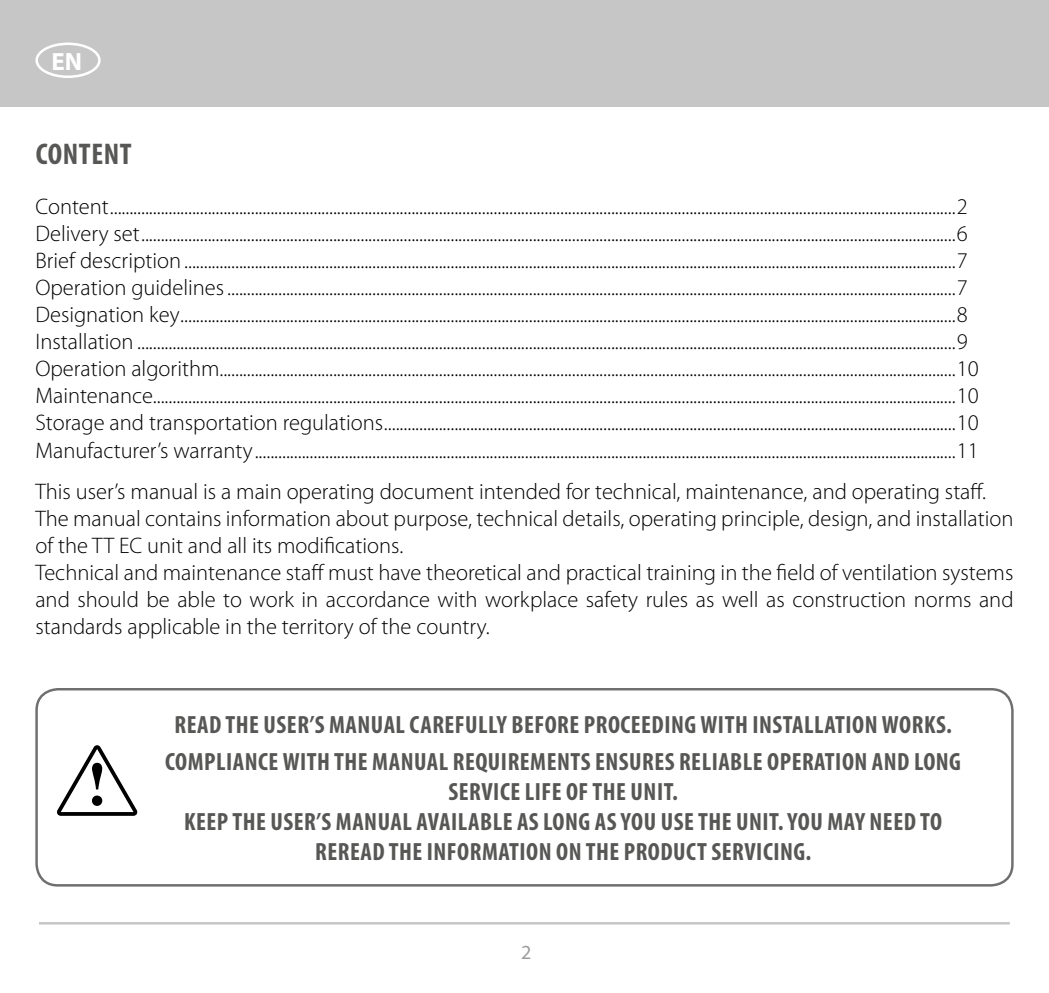
<style>
.page{position:relative;width:1049px;height:993px;background:#fff}
.page>*{position:absolute;margin:0;border:0;box-sizing:border-box;transform-origin:0 0}
.t1{font:700 condensed 30px "Myriad Pro";letter-spacing:.02em;color:#575756}
.t2{font:700 condensed 25px/30px "Myriad Pro";letter-spacing:.02em;color:#575756;text-align:center}
.t3{font:700 25px "Myriad Pro";color:#fff}
.t4{font:300 22.5px/27px "Myriad Pro";color:#000}
.t5{font:20px "Myriad Pro";color:#9d9d9c}
</style>
<div class="page">
<div style="left:0;top:0;width:1049px;height:106px;background:#c6c6c6"></div>
<hr style="left:39px;top:921px;width:971px;height:3px;background:#c6c6c6">
<div style="left:35px;top:43px;width:66px;height:35px;border:2px solid #fff;border-radius:50%"></div>
<div style="left:35px;top:687px;width:978px;height:199px;border:2px solid #706f6f;border-radius:21px"></div>
<svg style="left:57px;top:745px;width:80px;height:70px"></svg>
<p class="t3" style="left:51px;top:45px;width:32px">EN</p>
<h1 class="t1" style="left:36px;top:135px;width:97px">CONTENT</h1>
<p class="t4" style="left:35px;top:193px;width:945px">Content........................................................................................................................................................................................................................2<br>Delivery set................................................................................................................................................................................................................6<br>Brief description.....................................................................................................................................................................................................7<br>Operation guidelines..........................................................................................................................................................................................7<br>Designation key......................................................................................................................................................................................................8<br>Installation .................................................................................................................................................................................................................9<br>Operation algorithm............................................................................................................................................................................................10<br>Maintenance.............................................................................................................................................................................................................10<br>Storage and transportation regulations..................................................................................................................................................10<br>Manufacturer’s warranty...................................................................................................................................................................................11</p>
<p class="t4" style="left:35px;top:478px;width:980px">This user’s manual is a main operating document intended for technical, maintenance, and operating staff.<br>The manual contains information about purpose, technical details, operating principle, design, and installation of the TT EC unit and all its modifications.<br>Technical and maintenance staff must have theoretical and practical training in the field of ventilation systems and should be able to work in accordance with workplace safety rules as well as construction norms and standards applicable in the territory of the country.</p>
<p class="t2" style="left:165px;top:705px;width:797px;line-height:37px">READ THE USER’S MANUAL CAREFULLY BEFORE PROCEEDING WITH INSTALLATION WORKS.<br>COMPLIANCE WITH THE MANUAL REQUIREMENTS ENSURES RELIABLE OPERATION AND LONG</p>
<p class="t2" style="left:184px;top:776px;width:759px">SERVICE LIFE OF THE UNIT.<br>KEEP THE USER’S MANUAL AVAILABLE AS LONG AS YOU USE THE UNIT. YOU MAY NEED TO<br>REREAD THE INFORMATION ON THE PRODUCT SERVICING.</p>
<p class="t5" style="left:521px;top:939px;width:12px">2</p>
</div>
